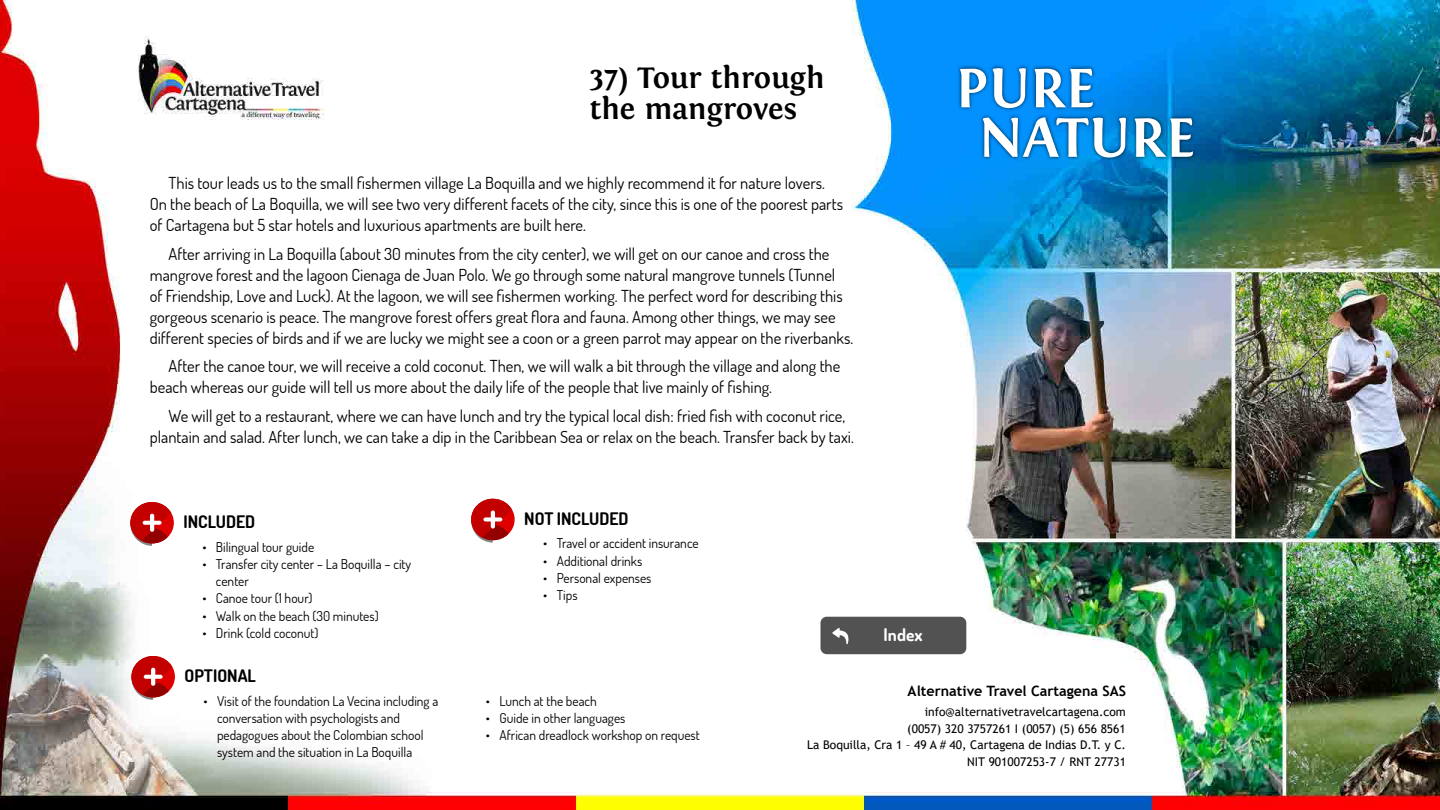
<style>
.page{position:relative;width:1440px;height:810px;background:#fff}
.page>*{position:absolute;margin:0;border:0;box-sizing:border-box;transform-origin:0 0}
.t1{font:700 57.75px/49.5px "Fontin";color:#fff}
.t2{font:700 30.75px/30.8px "Fontin";color:#000}
.t3{font:700 17.4px "Dosis";color:#fff}
.t4{font:700 17.25px "Dosis";color:#000}
.t5{font:16.5px/21px "Dosis";color:#000}
.t6{font:700 14.25px "Trebuchet MS";color:#000}
.t7{font:13.5px/17.2px "Dosis";color:#000}
.t8{font:12px/16.5px "Trebuchet MS";color:#000;text-align:right}
</style>
<div class="page">
<img style="left:0;top:0;width:1440px;height:810px">
<div style="left:957px;top:64px;width:240px;height:97px;background:#000;opacity:.75"></div>
<svg style="left:130px;top:502px;width:44px;height:44px"></svg>
<svg style="left:471px;top:499px;width:44px;height:44px"></svg>
<svg style="left:131px;top:656px;width:44px;height:44px"></svg>
<div style="left:820px;top:617px;width:146px;height:37px;background:#525252;border-radius:6px"></div>
<svg style="left:832px;top:628px;width:17px;height:16px"></svg>
<h2 class="t2" style="left:590px;top:62px;width:237px">37) Tour through the mangroves</h2>
<p class="t5" style="left:150px;top:172px;width:695px;text-indent:19px">This tour leads us to the small fishermen village La Boquilla and we highly recommend it for nature lovers.<br>On the beach of La Boquilla, we will see two very different facets of the city, since this is one of the poorest parts of Cartagena but 5 star hotels and luxurious apartments are built here.</p>
<p class="t5" style="left:150px;top:243px;width:705px;text-indent:19px">After arriving in La Boquilla (about 30 minutes from the city center), we will get on our canoe and cross the mangrove forest and the lagoon Cienaga de Juan Polo. We go through some natural mangrove tunnels (Tunnel<br>of Friendship, Love and Luck). At the lagoon, we will see fishermen working. The perfect word for describing this gorgeous scenario is peace. The mangrove forest offers great flora and fauna. Among other things, we may see different species of birds and if we are lucky we might see a coon or a green parrot may appear on the riverbanks.</p>
<p class="t5" style="left:150px;top:355px;width:692px;text-indent:19px">After the canoe tour, we will receive a cold coconut. Then, we will walk a bit through the village and along the beach whereas our guide will tell us more about the daily life of the people that live mainly of fishing.</p>
<p class="t5" style="left:150px;top:405px;width:706px;text-indent:19px">We will get to a restaurant, where we can have lunch and try the typical local dish: fried fish with coconut rice, plantain and salad. After lunch, we can take a dip in the Caribbean Sea or relax on the beach. Transfer back by taxi.</p>
<p class="t4" style="left:183px;top:511px;width:73px">INCLUDED</p>
<p class="t4" style="left:524px;top:507px;width:106px">NOT INCLUDED</p>
<p class="t7" style="left:202px;top:538px;width:113px">• Bilingual tour guide</p>
<p class="t7" style="left:216px;top:555px;width:197px;text-indent:-14px">• Transfer city center – La Boquilla – city center</p>
<p class="t7" style="left:202px;top:590px;width:111px">• Canoe tour (1 hour)</p>
<p class="t7" style="left:202px;top:607px;width:178px">• Walk on the beach (30 minutes)</p>
<p class="t7" style="left:202px;top:624px;width:118px">• Drink (cold coconut)</p>
<p class="t4" style="left:185px;top:665px;width:73px">OPTIONAL</p>
<p class="t7" style="left:543px;top:535px;width:157px">• Travel or accident insurance</p>
<p class="t7" style="left:543px;top:552px;width:101px">• Additional drinks</p>
<p class="t7" style="left:543px;top:569px;width:110px">• Personal expenses</p>
<p class="t7" style="left:543px;top:586px;width:36px">• Tips</p>
<p class="t3" style="left:884px;top:623px;width:41px">Index</p>
<h1 class="t1" style="left:978px;top:63px;width:219px;text-indent:-23px">PURE<br>NATURE</h1>
<p class="t7" style="left:217px;top:692px;width:223px;text-indent:-14px">• Visit of the foundation La Vecina including a conversation with psychologists and pedagogues about the Colombian school system and the situation in La Boquilla</p>
<p class="t7" style="left:486px;top:692px;width:112px">• Lunch at the beach</p>
<p class="t7" style="left:486px;top:709px;width:141px">• Guide in other languages</p>
<p class="t7" style="left:486px;top:726px;width:215px">• African dreadlock workshop on request</p>
<p class="t6" style="left:908px;top:682px;width:220px">Alternative Travel Cartagena SAS</p>
<p class="t8" style="left:807px;top:703px;width:320px">info@alternativetravelcartagena.com<br>(0057) 320 3757261 I (0057) (5) 656 8561<br>La Boquilla, Cra 1 – 49 A # 40, Cartagena de Indias D.T. y C.<br>NIT 901007253-7 / RNT 27731</p>
</div>
